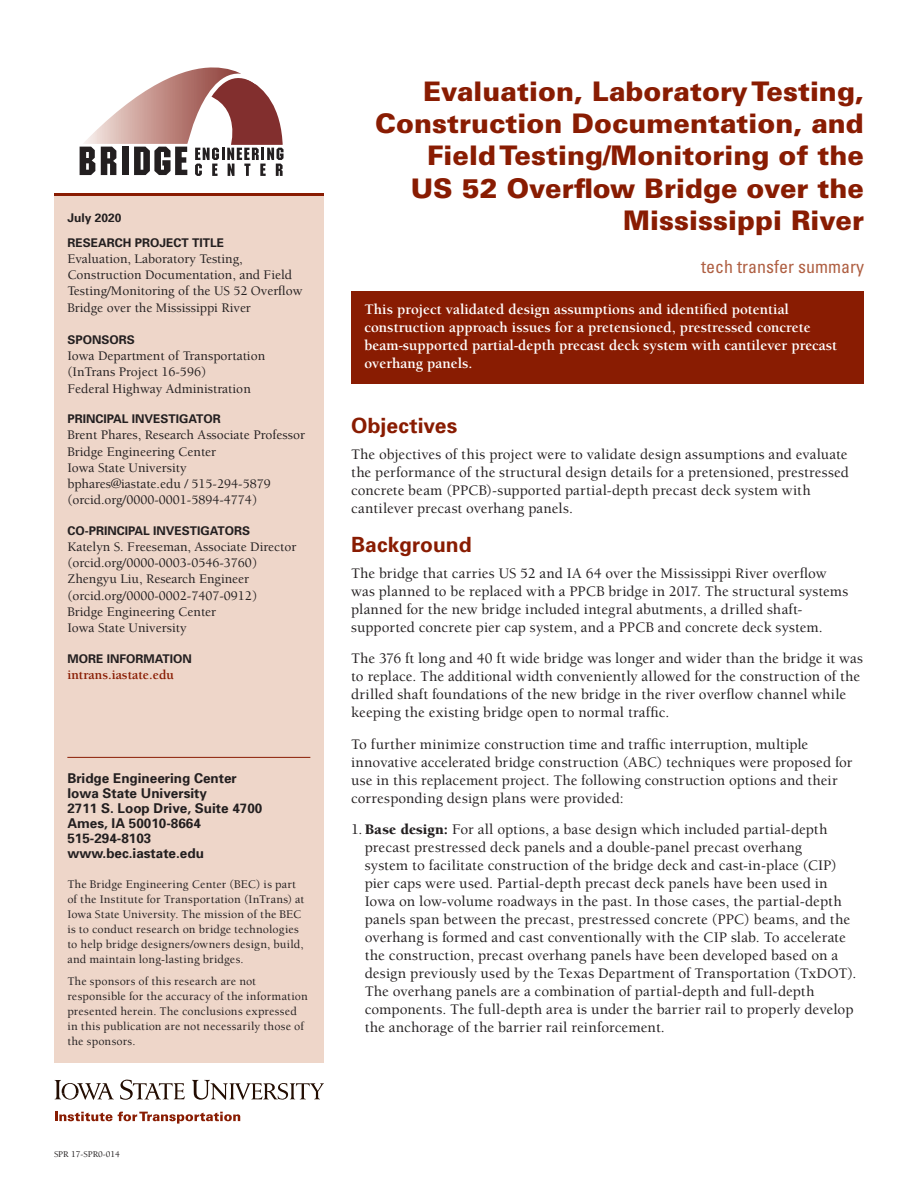
<style>
.page{position:relative;width:918px;height:1188px;background:#fff}
.page>*{position:absolute;margin:0;border:0;box-sizing:border-box;transform-origin:0 0}
.t1{font:900 27px/32.4px "Univers LT Std";color:#891c02;text-align:right}
.head_1{font:700 21px "Univers";letter-spacing:.005em;color:#891c02}
.Tech_Transfer_Summar{font:condensed 18px "Univers";color:#af5f42}
.Body_text{font:500 15px/18px "Berkeley Std";letter-spacing:.005em;color:#231f20}
.pullout_sentence{font:700 15px/18px "Berkeley Std";color:#fff}
.info{font:500 13.5px/16.2px "Berkeley Std";color:#231f20}
.address{font:700 13.5px "Univers";color:#231f20}
.info-2{font:700 13.5px "Berkeley Std";color:#891c02}
.BEC_Summary{font:500 12px/15px "Berkeley Std";letter-spacing:.015em;color:#231f20}
.label{font:700 12px "Univers";color:#231f20}
.date{font:700 12px "Univers";color:#231f20}
.Bird_Turd{font:500 9px "Berkeley Std";color:#231f20}
.s1{font-weight:900}
</style>
<div class="page">
<svg style="left:79px;top:67px;width:205px;height:109px"></svg>
<div style="left:351px;top:291px;width:513px;height:92px;background:#891c02"></div>
<div style="left:54px;top:195px;width:270px;height:868px;background:#eed6c9"></div>
<hr style="left:54px;top:193px;width:270px;height:3px;background:#891c02">
<hr style="left:67px;top:757px;width:243px;height:1px;background:#891c02">
<svg style="left:55px;top:1080px;width:59px;height:20px"></svg>
<svg style="left:120px;top:1080px;width:65px;height:20px"></svg>
<svg style="left:192px;top:1080px;width:132px;height:20px"></svg>
<svg style="left:55px;top:1112px;width:185px;height:12px"></svg>
<p class="date" style="left:67px;top:210px;width:56px">July 2020</p>
<p class="label" style="left:67px;top:235px;width:158px">RESEARCH PROJECT TITLE</p>
<p class="info" style="left:67px;top:251px;width:237px">Evaluation, Laboratory Testing, Construction Documentation, and Field Testing/Monitoring of the US 52 Overflow Bridge over the Mississippi River</p>
<p class="label" style="left:67px;top:332px;width:69px">SPONSORS</p>
<p class="info" style="left:67px;top:348px;width:199px">Iowa Department of Transportation</p>
<p class="info" style="left:67px;top:364px;width:140px">(InTrans Project 16-596)</p>
<p class="info" style="left:67px;top:380px;width:185px">Federal Highway Administration</p>
<p class="label" style="left:67px;top:411px;width:155px">PRINCIPAL INVESTIGATOR</p>
<p class="info" style="left:67px;top:427px;width:239px">Brent Phares, Research Associate Professor</p>
<p class="info" style="left:67px;top:443px;width:150px">Bridge Engineering Center</p>
<p class="info" style="left:67px;top:460px;width:121px">Iowa State University</p>
<p class="info" style="left:67px;top:476px;width:205px">bphares@iastate.edu / 515-294-5879</p>
<p class="info" style="left:67px;top:492px;width:191px">(orcid.org/0000-0001-5894-4774)</p>
<p class="label" style="left:67px;top:523px;width:184px">CO-PRINCIPAL INVESTIGATORS</p>
<p class="info" style="left:67px;top:539px;width:231px">Katelyn S. Freeseman, Associate Director</p>
<p class="info" style="left:67px;top:555px;width:191px">(orcid.org/0000-0003-0546-3760)</p>
<p class="info" style="left:67px;top:571px;width:183px">Zhengyu Liu, Research Engineer</p>
<p class="info" style="left:67px;top:587px;width:191px">(orcid.org/0000-0002-7407-0912)</p>
<p class="info" style="left:67px;top:604px;width:150px">Bridge Engineering Center</p>
<p class="info" style="left:67px;top:620px;width:121px">Iowa State University</p>
<p class="label" style="left:67px;top:651px;width:126px">MORE INFORMATION</p>
<p class="info-2" style="left:67px;top:667px;width:108px">intrans.iastate.edu</p>
<p class="address" style="left:67px;top:769px;width:171px">Bridge Engineering Center</p>
<p class="address" style="left:67px;top:784px;width:141px">Iowa State University</p>
<p class="address" style="left:67px;top:799px;width:197px">2711 S. Loop Drive, Suite 4700</p>
<p class="address" style="left:67px;top:814px;width:135px">Ames, IA 50010-8664</p>
<p class="address" style="left:67px;top:829px;width:86px">515-294-8103</p>
<p class="address" style="left:67px;top:844px;width:138px">www.bec.iastate.edu</p>
<p class="BEC_Summary" style="left:67px;top:877px;width:239px">The Bridge Engineering Center (BEC) is part of the Institute for Transportation (InTrans) at Iowa State University. The mission of the BEC is to conduct research on bridge technologies to help bridge designers/owners design, build, and maintain long-lasting bridges.</p>
<p class="BEC_Summary" style="left:67px;top:974px;width:242px">The sponsors of this research are not responsible for the accuracy of the information presented herein. The conclusions expressed in this publication are not necessarily those of the sponsors.</p>
<p class="Bird_Turd" style="left:54px;top:1150px;width:67px">SPR 17-SPR0-014</p>
<p class="t1" style="left:375px;top:74px;width:490px">Evaluation, Laboratory Testing,<br>Construction Documentation, and<br>Field Testing/Monitoring of the<br>US 52 Overflow Bridge over the<br>Mississippi River</p>
<p class="Tech_Transfer_Summar" style="left:701px;top:255px;width:164px">tech transfer summary</p>
<p class="pullout_sentence" style="left:364px;top:301px;width:474px">This project validated design assumptions and identified potential construction approach issues for a pretensioned, prestressed concrete beam-supported partial-depth precast deck system with cantilever precast overhang panels.</p>
<h1 class="head_1" style="left:351px;top:412px;width:108px">Objectives</h1>
<p class="Body_text" style="left:351px;top:446px;width:499px">The objectives of this project were to validate design assumptions and evaluate the performance of the structural design details for a pretensioned, prestressed concrete beam (PPCB)-supported partial-depth precast deck system with cantilever precast overhang panels.</p>
<h1 class="head_1" style="left:351px;top:531px;width:122px">Background</h1>
<p class="Body_text" style="left:351px;top:564px;width:499px">The bridge that carries US 52 and IA 64 over the Mississippi River overflow was planned to be replaced with a PPCB bridge in 2017. The structural systems planned for the new bridge included integral abutments, a drilled shaft&shy;supported concrete pier cap system, and a PPCB and concrete deck system.</p>
<p class="Body_text" style="left:351px;top:650px;width:513px">The 376 ft long and 40 ft wide bridge was longer and wider than the bridge it was to replace. The additional width conveniently allowed for the construction of the drilled shaft foundations of the new bridge in the river overflow channel while keeping the existing bridge open to normal traffic.</p>
<p class="Body_text" style="left:351px;top:735px;width:503px">To further minimize construction time and traffic interruption, multiple innovative accelerated bridge construction (ABC) techniques were proposed for use in this replacement project. The following construction options and their corresponding design plans were provided:</p>
<p class="Body_text" style="left:365px;top:821px;width:493px;text-indent:-14px">1.<span class="s1">Base design:</span> For all options, a base design which included partial-depth precast prestressed deck panels and a double-panel precast overhang<br>system to facilitate construction of the bridge deck and cast-in-place (CIP) pier caps were used. Partial-depth precast deck panels have been used in Iowa on low-volume roadways in the past. In those cases, the partial-depth panels span between the precast, prestressed concrete (PPC) beams, and the overhang is formed and cast conventionally with the CIP slab. To accelerate the construction, precast overhang panels have been developed based on a design previously used by the Texas Department of Transportation (TxDOT).<br>The overhang panels are a combination of partial-depth and full-depth components. The full-depth area is under the barrier rail to properly develop the anchorage of the barrier rail reinforcement.</p>
</div>
